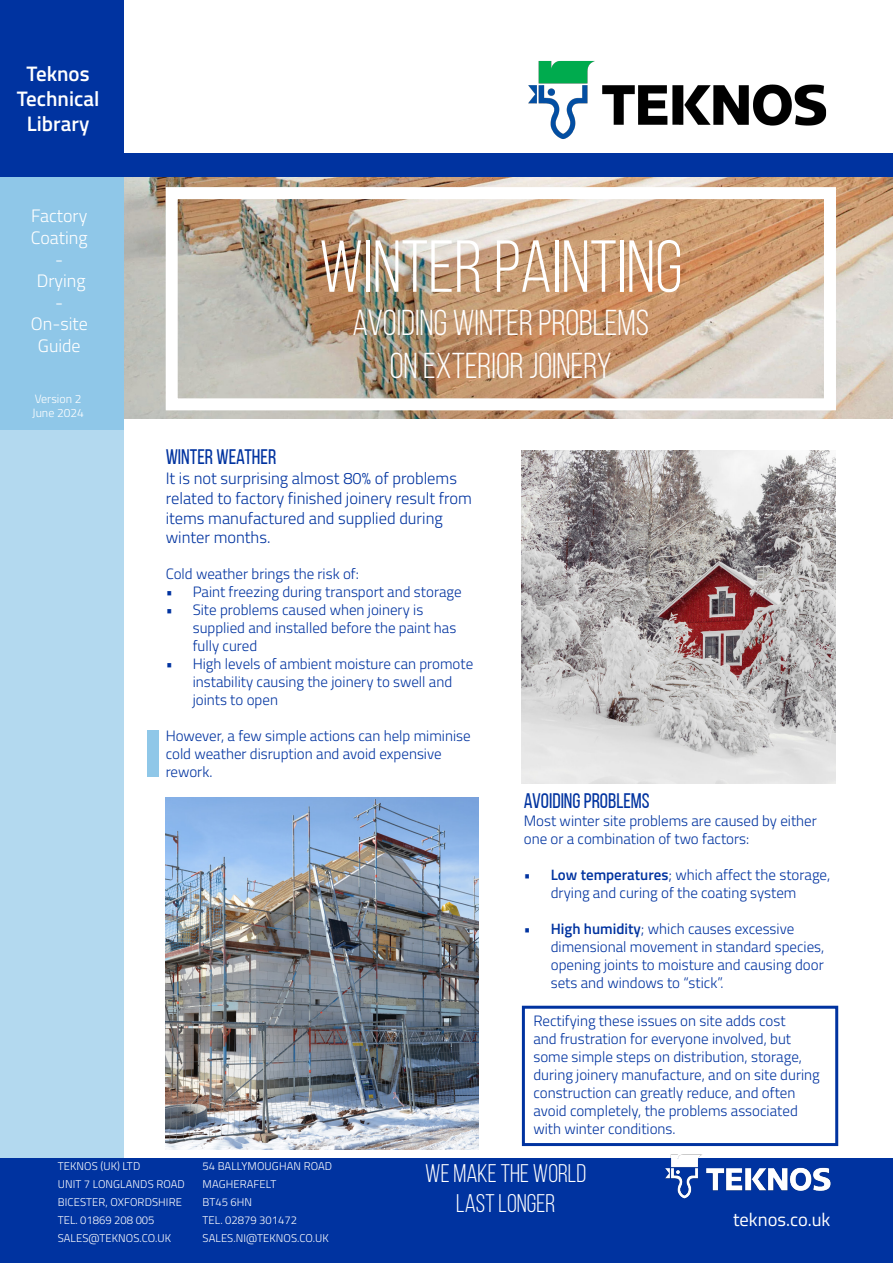
<style>
.page{position:relative;width:893px;height:1263px;background:#fff}
.page>*{position:absolute;margin:0;border:0;box-sizing:border-box;transform-origin:0 0}
.t1{font:73.5px "Bebas Neue";color:#fff}
.t2{font:36px "Bebas Neue";color:#fff}
.t3{font:25.5px "Bebas Neue";color:#fff}
.t4{font:21px "Bebas Neue";color:#0033a0}
.t5{font:600 21px "Titillium Web";color:#fff}
.t6{font:18.45px "Titillium";color:#fff}
.t7{font:300 18px/21.6px "Titillium Web";color:#fff}
.t8{font:300 16.5px/19.8px "Titillium Web";color:#0033a0}
.t9{font:300 15px/18px "Titillium Web";color:#0033a0}
.t10{font:300 12px "Titillium Web";color:#fff}
.Caption_text{font:300 11.25px "Titillium Web";letter-spacing:.01em;color:#fff}
.s1{font-weight:600}
</style>
<div class="page">
<img style="left:124px;top:176px;width:769px;height:243px">
<img style="left:528px;top:60px;width:299px;height:79px">
<div style="left:0;top:153px;width:893px;height:23px;background:#0033a0"></div>
<div style="left:166px;top:187px;width:670px;height:223px;border:12px solid #fff"></div>
<div style="left:522px;top:1006px;width:316px;height:140px;border:3px solid #0033a0"></div>
<div style="left:148px;top:730px;width:11px;height:47px;background:#8fc7e8"></div>
<div style="left:0;top:0;width:124px;height:460px;background:#8fc7e8"></div>
<div style="left:0;top:430px;width:124px;height:833px;background:#b3d9ef"></div>
<div style="left:0;top:1159px;width:893px;height:104px;background:#0033a0"></div>
<div style="left:0;top:0;width:124px;height:176px;background:#0033a0"></div>
<img style="left:166px;top:797px;width:312px;height:352px">
<img style="left:522px;top:451px;width:313px;height:332px">
<img style="left:649px;top:1154px;width:190px;height:45px">
<p class="t5" style="left:27px;top:58px;width:64px">Teknos</p>
<p class="t5" style="left:17px;top:83px;width:84px">Technical</p>
<p class="t5" style="left:27px;top:108px;width:64px">Library</p>
<p class="t7" style="left:31px;top:204px;width:58px">Factory<br>Coating</p>
<p class="t7" style="left:55px;top:248px;width:10px">-</p>
<p class="t7" style="left:37px;top:269px;width:50px">Drying</p>
<p class="t7" style="left:55px;top:291px;width:10px">-</p>
<p class="t7" style="left:31px;top:312px;width:58px">On-site</p>
<p class="t7" style="left:38px;top:334px;width:44px">Guide</p>
<p class="t10" style="left:35px;top:390px;width:48px">Version 2</p>
<p class="t10" style="left:32px;top:404px;width:53px">June 2024</p>
<p class="t1" style="left:319px;top:227px;width:365px">WINTER PAINTING</p>
<p class="t2" style="left:353px;top:303px;width:298px">AVOIDING WINTER PROBLEMS</p>
<p class="t2" style="left:390px;top:347px;width:223px">ON EXTERIOR JOINERY</p>
<p class="t4" style="left:166px;top:445px;width:112px">WINTER WEATHER</p>
<p class="t8" style="left:166px;top:467px;width:308px">It is not surprising almost 80% of problems related to factory finished joinery result from items manufactured and supplied during winter months.</p>
<p class="t9" style="left:166px;top:564px;width:195px">Cold weather brings the risk of:</p>
<p class="t9" style="left:166px;top:582px;width:298px">• Paint freezing during transport and storage</p>
<p class="t9" style="left:193px;top:600px;width:265px;text-indent:-27px">• Site problems caused when joinery is supplied and installed before the paint has fully cured</p>
<p class="t9" style="left:193px;top:654px;width:282px;text-indent:-27px">• High levels of ambient moisture can promote instability causing the joinery to swell and joints to open</p>
<p class="t9" style="left:166px;top:726px;width:306px">However, a few simple actions can help miminise cold weather disruption and avoid expensive rework.</p>
<p class="t4" style="left:524px;top:789px;width:127px">AVOIDING PROBLEMS</p>
<p class="t9" style="left:524px;top:811px;width:295px">Most winter site problems are caused by either one or a combination of two factors:</p>
<p class="t9" style="left:524px;top:865px;width:308px;text-align:center"><span class="s1">• Low temperatures</span>; which affect the storage, drying and curing of the coating system</p>
<p class="t9" style="left:551px;top:919px;width:275px;text-indent:-27px"><span class="s1">• High humidity</span>; which causes excessive dimensional movement in standard species, opening joints to moisture and causing door sets and windows to “stick”.</p>
<p class="t9" style="left:533px;top:1011px;width:288px">Rectifying these issues on site adds cost<br>and frustration for everyone involved, but some simple steps on distribution, storage, during joinery manufacture, and on site during construction can greatly reduce, and often avoid completely, the problems associated with winter conditions.</p>
<p class="Caption_text" style="left:58px;top:1158px;width:84px">TEKNOS (UK) LTD</p>
<p class="Caption_text" style="left:58px;top:1176px;width:129px">UNIT 7 LONGLANDS ROAD</p>
<p class="Caption_text" style="left:58px;top:1194px;width:126px">BICESTER, OXFORDSHIRE</p>
<p class="Caption_text" style="left:58px;top:1212px;width:98px">TEL. 01869 208 005</p>
<p class="Caption_text" style="left:58px;top:1230px;width:115px">SALES@TEKNOS.CO.UK</p>
<p class="Caption_text" style="left:203px;top:1158px;width:131px">54 BALLYMOUGHAN ROAD</p>
<p class="Caption_text" style="left:203px;top:1176px;width:75px">MAGHERAFELT</p>
<p class="Caption_text" style="left:203px;top:1194px;width:51px">BT45 6HN</p>
<p class="Caption_text" style="left:203px;top:1212px;width:96px">TEL. 02879 301472</p>
<p class="Caption_text" style="left:203px;top:1230px;width:128px">SALES.NI@TEKNOS.CO.UK</p>
<p class="t3" style="left:425px;top:1159px;width:162px">WE MAKE THE WORLD</p>
<p class="t3" style="left:456px;top:1190px;width:100px">LAST LONGER</p>
<p class="t6" style="left:733px;top:1206px;width:99px">teknos.co.uk</p>
</div>
